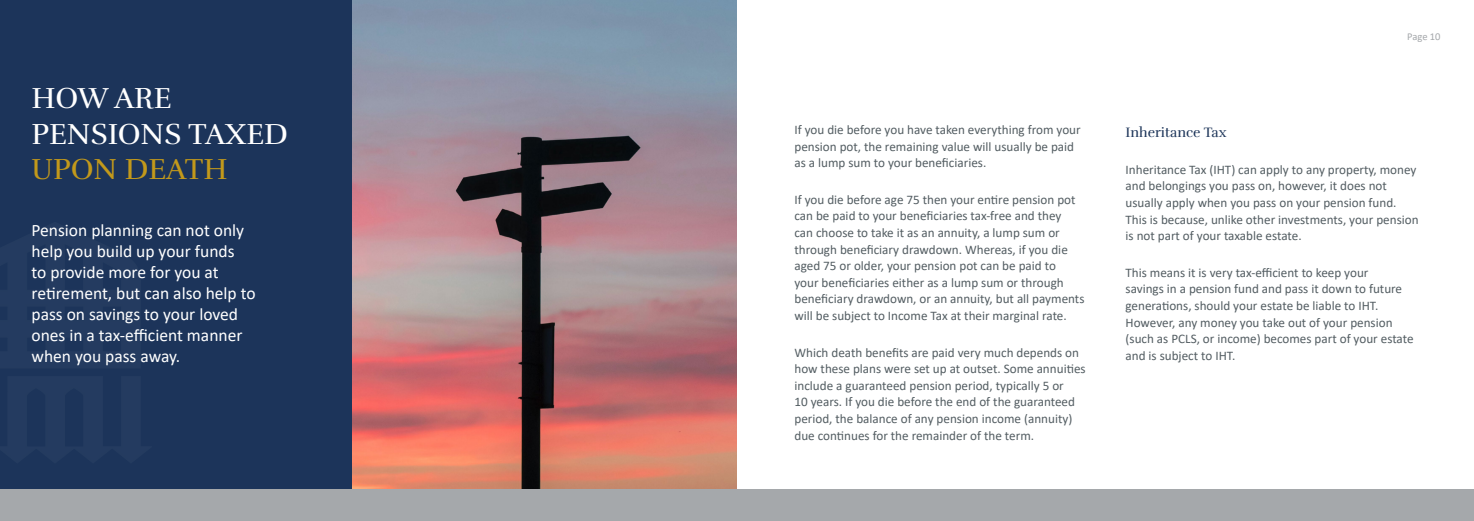
<style>
.page{position:relative;width:1474px;height:521px;background:#fff}
.page>*{position:absolute;margin:0;border:0;box-sizing:border-box;transform-origin:0 0}
.t1{font:29.75px/35.7px "Rufina";color:#fff}
.t2{font:29.75px "Rufina";color:#c2991b}
.t3{font:17.5px/21px "Calibri";color:#fff}
.t4{font:14px "Rufina";color:#1d3559}
.t5{font:13.12px/16.6px "Calibri";color:#535d62}
.t6{font:10.5px "Calibri";letter-spacing:-.005em;color:#a5a8ab}
</style>
<div class="page">
<img style="left:352px;top:0;width:385px;height:489px">
<div style="left:0;top:0;width:352px;height:489px;background:#1c345a"></div>
<div style="left:0;top:489px;width:1473px;height:32px;background:#a5a8ab"></div>
<div style="left:0;top:83px;width:151px;height:406px;background:#1c345a"></div>
<h1 class="t1" style="left:32px;top:80px;width:258px">HOW ARE<br>PENSIONS TAXED</h1>
<h1 class="t2" style="left:32px;top:151px;width:197px">UPON DEATH</h1>
<h2 class="t3" style="left:32px;top:220px;width:226px">Pension planning can not only help you build up your funds<br>to provide more for you at retirement, but can also help to pass on savings to your loved ones in a tax-efficient manner when you pass away.</h2>
<p class="t5" style="left:794px;top:121px;width:288px">If you die before you have taken everything from your pension pot, the remaining value will usually be paid as a lump sum to your beneficiaries.</p>
<p class="t5" style="left:794px;top:191px;width:291px">If you die before age 75 then your entire pension pot can be paid to your beneficiaries tax-free and they<br>can choose to take it as an annuity, a lump sum or through beneficiary drawdown. Whereas, if you die aged 75 or older, your pension pot can be paid to<br>your beneficiaries either as a lump sum or through beneficiary drawdown, or an annuity, but all payments will be subject to Income Tax at their marginal rate.</p>
<p class="t5" style="left:794px;top:343px;width:293px">Which death benefits are paid very much depends on how these plans were set up at outset. Some annuities include a guaranteed pension period, typically 5 or<br>10 years. If you die before the end of the guaranteed period, the balance of any pension income (annuity) due continues for the remainder of the term.</p>
<p class="t6" style="left:1407px;top:29px;width:35px">Page 10</p>
<p class="t4" style="left:1125px;top:124px;width:103px">Inheritance Tax</p>
<p class="t5" style="left:1125px;top:161px;width:294px">Inheritance Tax (IHT) can apply to any property, money and belongings you pass on, however, it does not usually apply when you pass on your pension fund.<br>This is because, unlike other investments, your pension is not part of your taxable estate.</p>
<p class="t5" style="left:1125px;top:264px;width:289px">This means it is very tax-efficient to keep your<br>savings in a pension fund and pass it down to future generations, should your estate be liable to IHT.<br>However, any money you take out of your pension (such as PCLS, or income) becomes part of your estate and is subject to IHT.</p>
</div>
